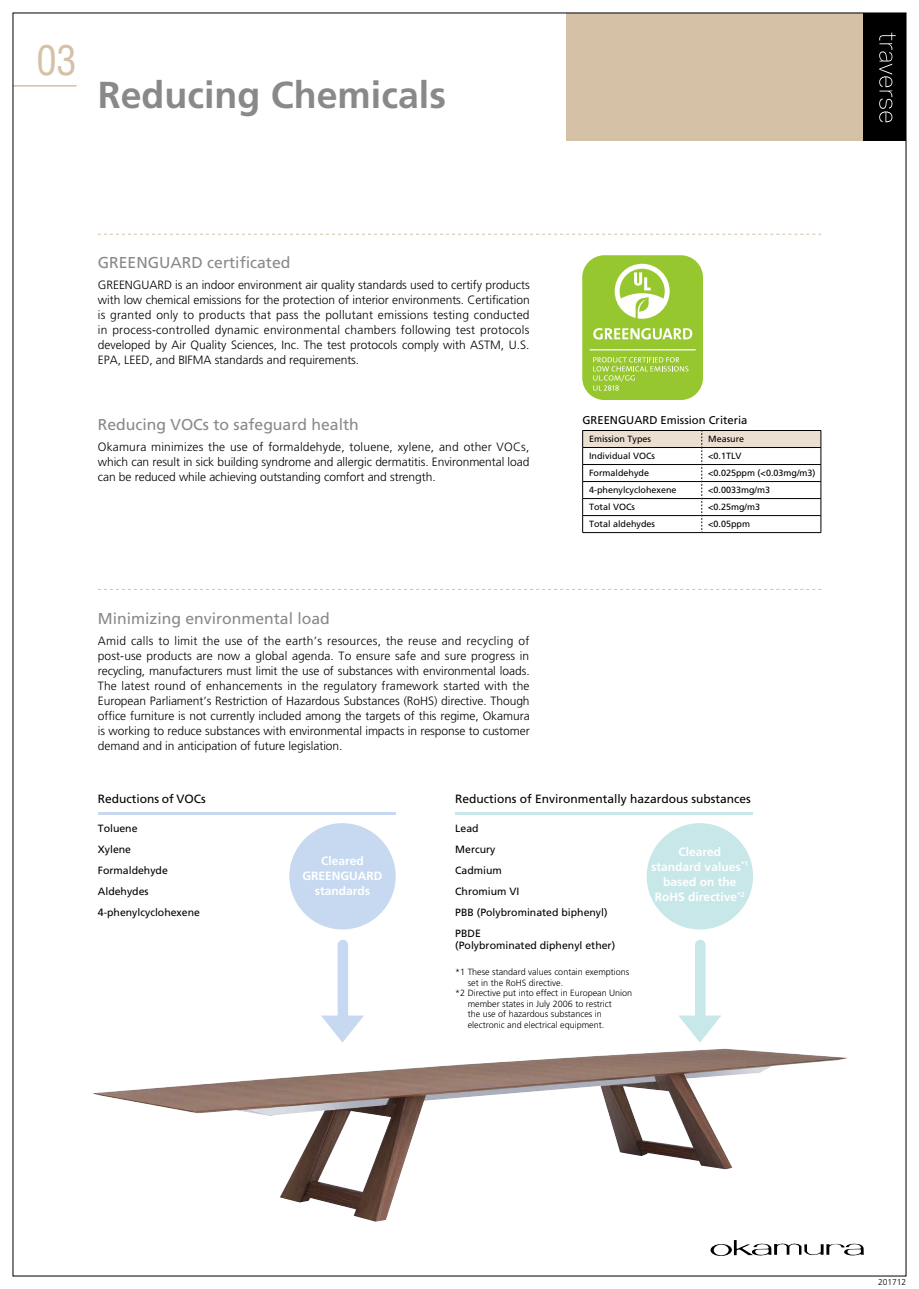
<style>
.page{position:relative;width:919px;height:1289px;background:#fff}
.page>*{position:absolute;margin:0;border:0;box-sizing:border-box;transform-origin:0 0}
.t1{font:condensed 40.35px "Helvetica LT Std";color:#d4c1a6}
.t2{font:700 37.5px "Frutiger LT Std";color:#898989}
.t3{font:15.75px "Frutiger LT Std";color:#898989}
.t4{font:300 12px/15px "Frutiger LT Std";letter-spacing:-.005em;color:#000;text-align:justify}
.t5{font:700 12px/15px "Frutiger LT Std";color:#fff;text-align:center}
.t6{font:12px "Frutiger LT Std";color:#000}
.t7{font:11.25px "Frutiger LT Std";color:#000}
.t8{font:10.5px/21px "Frutiger LT Std";color:#000}
.t9{font:300 9px "Frutiger LT Std";color:#000}
.t10{font:9px "Frutiger LT Std";color:#000}
.t11{font:300 8.55px "Frutiger LT Std";letter-spacing:-.005em;color:#000}
.t12{font:700 7.05px "Frutiger LT Std";color:#fff}
</style>
<div class="page">
<svg style="left:98px;top:234px;width:723px;height:1px"></svg>
<img style="left:93px;top:1048px;width:754px;height:173px">
<svg style="left:98px;top:589px;width:723px;height:1px"></svg>
<hr style="left:98px;top:811px;width:297px;height:3px;background:#c7d9f0">
<div style="left:289px;top:823px;width:106px;height:106px;background:#c7d9f0;border-radius:50%"></div>
<svg style="left:321px;top:1015px;width:43px;height:27px"></svg>
<div style="left:337px;top:939px;width:11px;height:82px;background:#c7d9f0;border-radius:5px"></div>
<hr style="left:455px;top:811px;width:298px;height:3px;background:#c8e7e9">
<div style="left:646px;top:823px;width:107px;height:106px;background:#c8e7e9;border-radius:50%"></div>
<svg style="left:678px;top:1015px;width:43px;height:27px"></svg>
<div style="left:695px;top:939px;width:10px;height:82px;background:#c8e7e9;border-radius:5px"></div>
<hr style="left:582px;top:532px;width:119px;height:1px;background:#000">
<hr style="left:701px;top:532px;width:120px;height:1px;background:#000">
<svg style="left:582px;top:430px;width:239px;height:102px"></svg>
<div style="left:582px;top:255px;width:121px;height:145px;background:#97c72f;border-radius:22px"></div>
<svg style="left:614px;top:264px;width:55px;height:55px"></svg>
<svg style="left:593px;top:357px;width:95px;height:33px"></svg>
<hr style="left:589px;top:349px;width:106px;height:1px;background:#fff">
<svg style="left:593px;top:328px;width:99px;height:11px"></svg>
<svg style="left:710px;top:1240px;width:153px;height:15px"></svg>
<div style="left:566px;top:13px;width:297px;height:127px;background:#d4c1a6"></div>
<div style="left:863px;top:13px;width:43px;height:127px;background:#000"></div>
<svg style="left:879px;top:33px;width:16px;height:89px"></svg>
<hr style="left:13px;top:85px;width:64px;height:2px;background:#d4c1a6">
<h1 class="t1" style="left:37px;top:35px;width:42px">03</h1>
<h2 class="t2" style="left:98px;top:73px;width:349px">Reducing Chemicals</h2>
<h3 class="t3" style="left:98px;top:253px;width:194px">GREENGUARD certificated</h3>
<p class="t4" style="left:98px;top:278px;width:433px">GREENGUARD is an indoor environment air quality standards used to certify products with low chemical emissions for the protection of interior environments. Certification is granted only to products that pass the pollutant emissions testing conducted in process-controlled dynamic environmental chambers following test protocols developed by Air Quality Sciences, Inc. The test protocols comply with ASTM U, .S.<br>EPA, LEED, and BIFMA standards and requirements.</p>
<h3 class="t3" style="left:98px;top:415px;width:262px">Reducing VOCs to safeguard health</h3>
<p class="t4" style="left:98px;top:439px;width:433px">Okamura minimizes the use of formaldehyde, toluene, xylene, and other VOCs, which can result in sick building syndrome and allergic dermatitis. Environmental load can be reduced while achieving outstanding comfort and strength.</p>
<h3 class="t3" style="left:98px;top:609px;width:233px">Minimizing environmental load</h3>
<p class="t4" style="left:98px;top:633px;width:433px">Amid calls to limit the use of the earth s’ resources, the reuse and recycling of post-use products are now a global agenda. To ensure safe and sure progress in recycling, manufacturers must limit the use of substances with environmental loads.<br>The latest round of enhancements in the regulatory framework started with the European Parliament s’ Restriction of Hazardous Substances (RoHS) directive. Though office furniture is not currently included among the targets of this regime, Okamura is working to reduce substances with environmental impacts in response to customer demand and in anticipation of future legislation.</p>
<p class="t7" style="left:582px;top:413px;width:167px">GREENGUARD Emission Criteria</p>
<p class="t10" style="left:708px;top:433px;width:38px">Measure</p>
<p class="t10" style="left:589px;top:433px;width:64px">Emission Types</p>
<p class="t10" style="left:589px;top:450px;width:68px">Individual VOCs</p>
<p class="t10" style="left:708px;top:450px;width:35px">&lt;0.1TLV</p>
<p class="t10" style="left:589px;top:467px;width:62px">Formaldehyde</p>
<p class="t10" style="left:708px;top:467px;width:109px">&lt;0.025ppm (&lt;0.03m g m/ (3</p>
<p class="t10" style="left:589px;top:484px;width:89px">4-phenylcyclohexene</p>
<p class="t10" style="left:708px;top:484px;width:63px">&lt;0.0033mg m/ 3</p>
<p class="t10" style="left:589px;top:501px;width:48px">Total VOCs</p>
<p class="t10" style="left:708px;top:501px;width:53px">&lt;0.25mg m/ 3</p>
<p class="t10" style="left:589px;top:518px;width:68px">Total aldehydes</p>
<p class="t10" style="left:708px;top:518px;width:43px">&lt;0.05ppm</p>
<p class="t6" style="left:98px;top:792px;width:110px">Reductions of VOCs</p>
<p class="t8" style="left:98px;top:817px;width:104px">Toluene<br>Xylene<br>Formaldehyde<br>Aldehydes<br>4-phenylcyclohexene</p>
<p class="t5" style="left:302px;top:853px;width:81px">Cleared<br>GREENGUARD standards</p>
<p class="t6" style="left:455px;top:792px;width:297px">Reductions of Environmentally hazardous substances</p>
<p class="t8" style="left:455px;top:817px;width:154px">Lead<br>Mercury<br>Cadmium<br>Chromium VI<br>PBB (Polybrominated biphenyl(<br>PBDE</p>
<p class="t8" style="left:455px;top:934px;width:161px">(Polybrominated diphenyl ether(</p>
<p class="t5" style="left:678px;top:844px;width:44px">Cleared</p>
<p class="t12" style="left:740px;top:859px;width:9px">1*</p>
<p class="t5" style="left:663px;top:859px;width:79px;text-align:left;text-indent:-12px">standard values based on the</p>
<p class="t12" style="left:737px;top:889px;width:9px">2*</p>
<p class="t5" style="left:655px;top:889px;width:84px">RoHS directive</p>
<p class="t9" style="left:455px;top:967px;width:176px">1* These standard values contain exemptions</p>
<p class="t9" style="left:467px;top:977px;width:97px">set in the RoHS directive.</p>
<p class="t9" style="left:455px;top:988px;width:178px">2* Directive put into effect in European Union</p>
<p class="t9" style="left:467px;top:998px;width:146px">member states in July 2006 to restrict</p>
<p class="t9" style="left:467px;top:1009px;width:136px">the use of hazardous substances in</p>
<p class="t9" style="left:467px;top:1019px;width:138px">electronic and electrical equipment.</p>
<p class="t11" style="left:878px;top:1277px;width:30px">201712</p>
</div>
